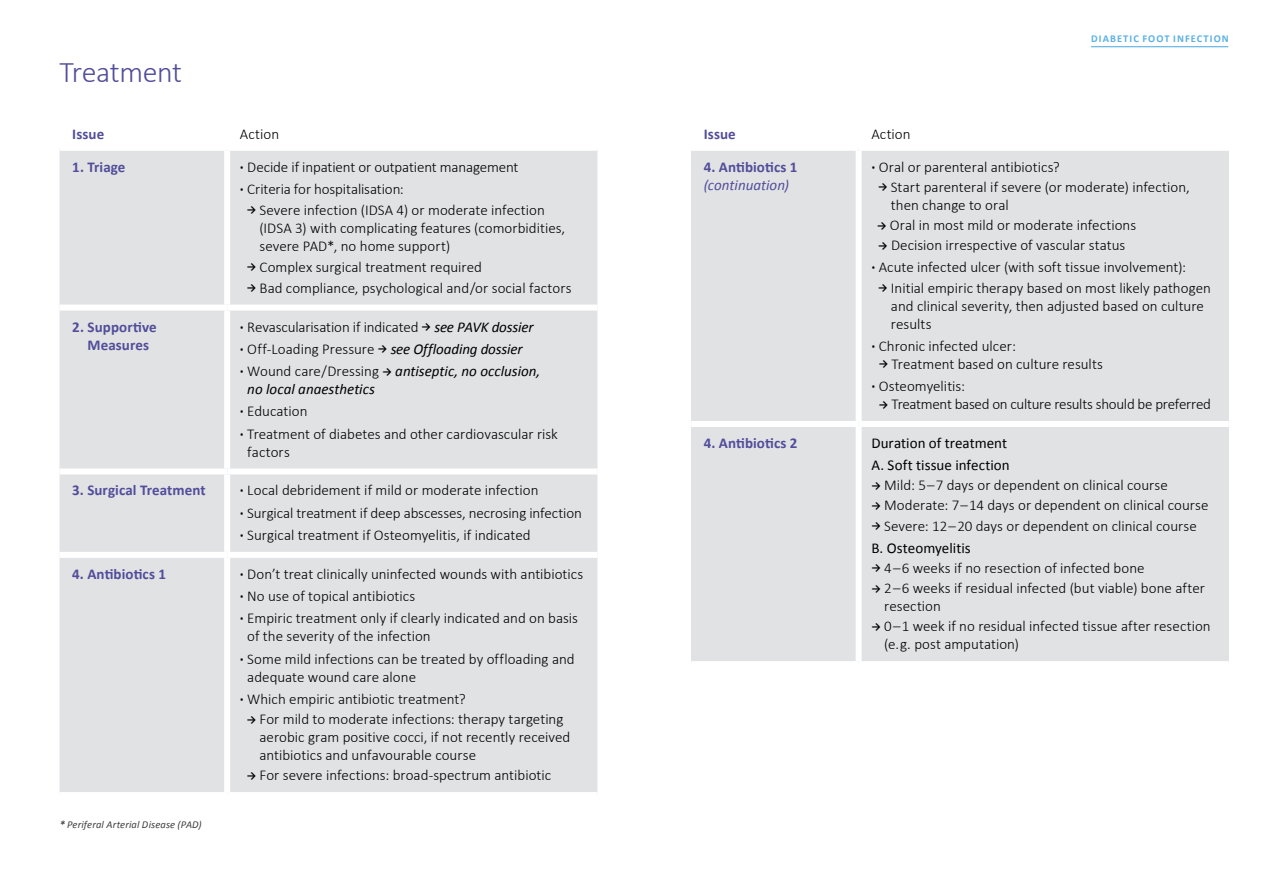
<style>
.page{position:relative;width:1263px;height:893px;background:#fff}
.page>*{position:absolute;margin:0;border:0;box-sizing:border-box;transform-origin:0 0}
.t1{font:300 30px "Calibri";letter-spacing:-.015em;color:#524d9a}
.Tabelle_Lauftext{font:300 15px/18px "Calibri";color:#000001}
.t2{font:italic 15px/18px "Calibri";color:#000001}
.Tabelle_Titel_Lila{font:700 15px/18px "Calibri";letter-spacing:.005em;color:#524d9a;text-align:center}
.t3{font:15px "Calibri";color:#000001}
.Tabelle_Lauftext-2{font:300 15px "Calibri";letter-spacing:-.02em;color:#000001}
.Tabelle_Titel_Lila-2{font:italic 15px "Calibri";letter-spacing:.005em;color:#524d9a}
.t4{font:italic 10.5px "Calibri";letter-spacing:.01em;color:#3e3e3f}
.t5{font:700 10.5px "Calibri";letter-spacing:.1em;color:#5bb1e3}
.s1{font-weight:700}
.s2{font-weight:700;font-size:10.5px}
.s3{font-weight:400;font-style:italic}
.s4{font-weight:700;font-style:normal}
.s5{font-weight:300;font-style:normal}
.s6{font-weight:700;font-style:normal;font-size:10.5px}
</style>
<div class="page">
<hr style="left:1091px;top:46px;width:137px;height:1px;background:#5bb1e3">
<div style="left:60px;top:151px;width:537px;height:641px;background:#e1e2e4"></div>
<div style="left:227px;top:305px;width:370px;height:6px;background:#fff"></div>
<div style="left:227px;top:468px;width:370px;height:6px;background:#fff"></div>
<div style="left:227px;top:552px;width:370px;height:6px;background:#fff"></div>
<div style="left:60px;top:305px;width:167px;height:6px;background:#fff"></div>
<div style="left:60px;top:468px;width:167px;height:6px;background:#fff"></div>
<div style="left:60px;top:552px;width:167px;height:6px;background:#fff"></div>
<div style="left:224px;top:151px;width:6px;height:154px;background:#fff"></div>
<div style="left:224px;top:311px;width:6px;height:157px;background:#fff"></div>
<div style="left:224px;top:474px;width:6px;height:78px;background:#fff"></div>
<div style="left:224px;top:558px;width:6px;height:234px;background:#fff"></div>
<div style="left:691px;top:151px;width:538px;height:510px;background:#e1e2e4"></div>
<div style="left:859px;top:421px;width:370px;height:6px;background:#fff"></div>
<div style="left:691px;top:421px;width:168px;height:6px;background:#fff"></div>
<div style="left:856px;top:151px;width:6px;height:270px;background:#fff"></div>
<div style="left:856px;top:427px;width:6px;height:234px;background:#fff"></div>
<h1 class="t1" style="left:60px;top:53px;width:124px">Treatment</h1>
<p class="Tabelle_Titel_Lila" style="left:72px;top:125px;width:33px">Issue</p>
<p class="Tabelle_Lauftext" style="left:240px;top:125px;width:41px">Action</p>
<p class="Tabelle_Titel_Lila" style="left:72px;top:157px;width:55px">1. Triage</p>
<p class="Tabelle_Lauftext" style="left:240px;top:158px;width:280px"><span class="s1">·</span> Decide if inpatient or outpatient management</p>
<p class="Tabelle_Lauftext" style="left:240px;top:180px;width:165px"><span class="s1">·</span> Criteria for hospitalisation:</p>
<p class="Tabelle_Lauftext" style="left:259px;top:201px;width:307px;text-indent:-13px"><span class="s2">→</span> Severe infection (IDSA 4) or moderate infection (IDSA 3) with complicating features (comorbidities, severe PAD*, no home support)</p>
<p class="Tabelle_Lauftext" style="left:247px;top:258px;width:237px"><span class="s2">→</span> Complex surgical treatment required</p>
<p class="Tabelle_Lauftext" style="left:247px;top:279px;width:326px"><span class="s2">→</span> Bad compliance, psychological and/or social factors</p>
<p class="Tabelle_Titel_Lila" style="left:72px;top:317px;width:86px">2. Supportive<br>Measures</p>
<p class="Tabelle_Lauftext" style="left:240px;top:317px;width:295px"><span class="s1">·</span> Revascularisation if indicated <span class="s2">→</span> <span class="s3">see PAVK dossier</span></p>
<p class="t2" style="left:240px;top:339px;width:284px"><span class="s4">·</span> <span class="s5">Off-Loading Pressure</span> <span class="s6">→</span> see Offloading dossier</p>
<p class="t2" style="left:247px;top:361px;width:295px;text-indent:-7px"><span class="s4">·</span> <span class="s5">Wound care / Dressing</span> <span class="s6">→</span> antiseptic, no occlusion, no local anaesthetics</p>
<p class="Tabelle_Lauftext" style="left:240px;top:402px;width:69px"><span class="s1">·</span> Education</p>
<p class="Tabelle_Lauftext" style="left:247px;top:424px;width:312px;text-indent:-7px"><span class="s1">·</span> Treatment of diabetes and other cardiovascular risk factors</p>
<p class="Tabelle_Titel_Lila" style="left:72px;top:481px;width:135px">3. Surgical Treatment</p>
<p class="Tabelle_Lauftext" style="left:240px;top:481px;width:300px"><span class="s1">·</span> Local debridement if mild or moderate infection</p>
<p class="Tabelle_Lauftext" style="left:240px;top:504px;width:344px"><span class="s1">·</span> Surgical treatment if deep abscesses, necrosing infection</p>
<p class="Tabelle_Lauftext" style="left:240px;top:526px;width:292px"><span class="s1">·</span> Surgical treatment if Osteomyelitis, if indicated</p>
<p class="Tabelle_Titel_Lila" style="left:72px;top:564px;width:95px">4. Antibiotics 1</p>
<p class="Tabelle_Lauftext" style="left:240px;top:565px;width:345px"><span class="s1">·</span> Don’t treat clinically uninfected wounds with antibiotics</p>
<p class="Tabelle_Lauftext" style="left:240px;top:587px;width:177px"><span class="s1">·</span> No use of topical antibiotics</p>
<p class="Tabelle_Lauftext" style="left:247px;top:609px;width:332px;text-indent:-7px"><span class="s1">·</span> Empiric treatment only if clearly indicated and on basis of the severity of the infection</p>
<p class="Tabelle_Lauftext" style="left:247px;top:649px;width:329px;text-indent:-7px"><span class="s1">·</span> Some mild infections can be treated by offloading and adequate wound care alone</p>
<p class="Tabelle_Lauftext" style="left:240px;top:690px;width:227px"><span class="s1">·</span> Which empiric antibiotic treatment?</p>
<p class="Tabelle_Lauftext" style="left:259px;top:710px;width:312px;text-indent:-13px"><span class="s2">→</span> For mild to moderate infections: therapy targeting aerobic gram positive cocci, if not recently received antibiotics and unfavourable course</p>
<p class="Tabelle_Lauftext" style="left:247px;top:766px;width:306px"><span class="s2">→</span> For severe infections: broad-spectrum antibiotic</p>
<p class="t4" style="left:60px;top:818px;width:144px"><span class="s1">*</span> Periferal Arterial Disease (PAD)</p>
<p class="t5" style="left:1091px;top:32px;width:139px">DIABETIC FOOT INFECTION</p>
<p class="Tabelle_Titel_Lila" style="left:704px;top:125px;width:33px">Issue</p>
<p class="Tabelle_Lauftext" style="left:871px;top:125px;width:41px">Action</p>
<p class="Tabelle_Titel_Lila" style="left:704px;top:157px;width:95px">4. Antibiotics 1</p>
<p class="Tabelle_Titel_Lila-2" style="left:704px;top:176px;width:87px">(continuation)</p>
<p class="Tabelle_Lauftext" style="left:871px;top:158px;width:190px"><span class="s1">·</span> Oral or parenteral antibiotics?</p>
<p class="Tabelle_Lauftext" style="left:891px;top:178px;width:300px;text-indent:-13px"><span class="s2">→</span> Start parenteral if severe (or moderate) infection, then change to oral</p>
<p class="Tabelle_Lauftext" style="left:877px;top:216px;width:261px"><span class="s2">→</span> Oral in most mild or moderate infections</p>
<p class="Tabelle_Lauftext" style="left:878px;top:236px;width:249px"><span class="s2">→</span> Decision irrespective of vascular status</p>
<p class="Tabelle_Lauftext" style="left:871px;top:258px;width:316px"><span class="s1">·</span> Acute infected ulcer (with soft tissue involvement):</p>
<p class="Tabelle_Lauftext" style="left:891px;top:278px;width:321px;text-indent:-13px"><span class="s2">→</span> Initial empiric therapy based on most likely pathogen and clinical severity, then adjusted based on culture results</p>
<p class="Tabelle_Lauftext" style="left:871px;top:337px;width:146px"><span class="s1">·</span> Chronic infected ulcer:</p>
<p class="Tabelle_Lauftext" style="left:879px;top:355px;width:226px"><span class="s2">→</span> Treatment based on culture results</p>
<p class="Tabelle_Lauftext" style="left:871px;top:377px;width:95px"><span class="s1">·</span> Osteomyelitis:</p>
<p class="Tabelle_Lauftext-2" style="left:879px;top:395px;width:334px"><span class="s2">→</span> Treatment based on culture results should be preferred</p>
<p class="Tabelle_Titel_Lila" style="left:704px;top:433px;width:95px">4. Antibiotics 2</p>
<p class="t3" style="left:871px;top:434px;width:137px">Duration of treatment</p>
<p class="t3" style="left:871px;top:456px;width:140px">A. Soft tissue infection</p>
<p class="Tabelle_Lauftext" style="left:871px;top:476px;width:298px"><span class="s2">→</span> Mild: 5 – 7 days or dependent on clinical course</p>
<p class="Tabelle_Lauftext" style="left:871px;top:496px;width:339px"><span class="s2">→</span> Moderate: 7 – 14 days or dependent on clinical course</p>
<p class="Tabelle_Lauftext" style="left:871px;top:516px;width:327px"><span class="s2">→</span> Severe: 12 – 20 days or dependent on clinical course</p>
<p class="t3" style="left:871px;top:539px;width:101px">B. Osteomyelitis</p>
<p class="Tabelle_Lauftext" style="left:871px;top:559px;width:275px"><span class="s2">→</span> 4 – 6 weeks if no resection of infected bone</p>
<p class="Tabelle_Lauftext" style="left:884px;top:579px;width:322px;text-indent:-13px"><span class="s2">→</span> 2 – 6 weeks if residual infected (but viable) bone after resection</p>
<p class="Tabelle_Lauftext" style="left:884px;top:617px;width:328px;text-indent:-13px"><span class="s2">→</span> 0 – 1 week if no residual infected tissue after resection (e. g. post amputation)</p>
</div>
